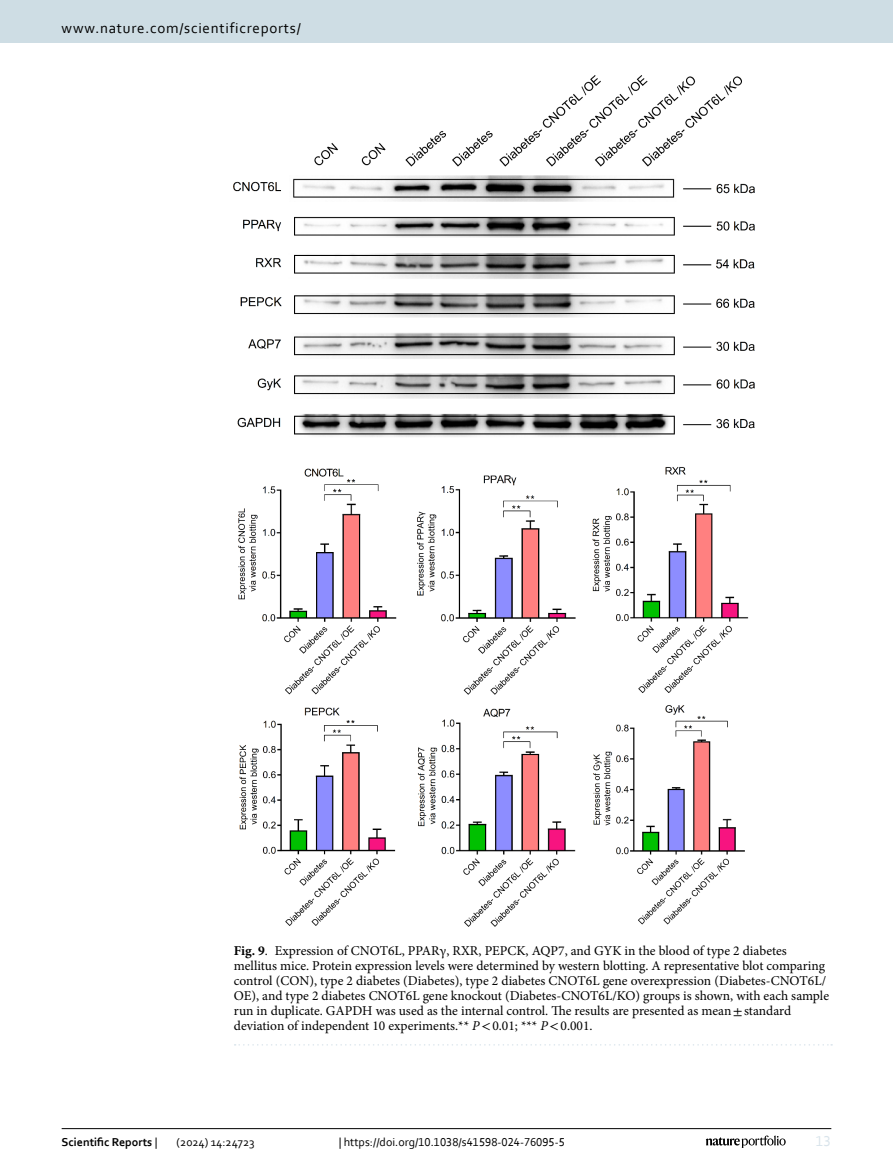
<style>
.page{position:relative;width:893px;height:1174px;background:#fff}
.page>*{position:absolute;margin:0;border:0;box-sizing:border-box;transform-origin:0 0}
.t1{font:15px "Corbel";letter-spacing:.05em;color:#000}
.t2{font:15px "Corbel";color:#d9e4eb}
.Figure_Caption{font:13.5px/15px "Minion Pro";color:#000}
.t3{font:12px "Corbel";color:#000}
.t4{font:700 12px "Corbel";color:#000}
.s1{font-weight:700}
.s2{font-family:"STIX"}
.s3{font-style:italic}
.s4{font-weight:400}
</style>
<div class="page">
<img style="left:234px;top:76px;width:520px;height:850px">
<svg style="left:235px;top:1044px;width:597px;height:1px"></svg>
<hr style="left:62px;top:1128px;width:769px;height:1px;background:#000">
<svg style="left:706px;top:1135px;width:80px;height:12px"></svg>
<div style="left:0;top:0;width:893px;height:43px;background:#cedde4"></div>
<p class="t1" style="left:62px;top:18px;width:241px">www.nature.com/scientificreports/</p>
<p class="Figure_Caption" style="left:234px;top:942px;width:597px"><span class="s1">Fig. 9</span>. Expression of CNOT6L, PPARγ, RXR, PEPCK, AQP7, and GYK in the blood of type 2 diabetes mellitus mice. Protein expression levels were determined by western blotting. A representative blot comparing control (CON), type 2 diabetes (Diabetes), type 2 diabetes CNOT6L gene overexpression (Diabetes-CNOT6L/ OE), and type 2 diabetes CNOT6L gene knockout (Diabetes-CNOT6L/KO) groups is shown, with each sample run in duplicate. GAPDH was used as the internal control. The results are presented as mean<span class="s2">±</span>standard deviation of independent 10 experiments.** <span class="s3">P</span><span class="s2">&lt;</span>0.01; *** <span class="s3">P</span><span class="s2">&lt;</span>0.001.</p>
<p class="t4" style="left:62px;top:1134px;width:97px">Scientific Reports <span class="s4">|</span></p>
<p class="t3" style="left:177px;top:1134px;width:80px">(2024) 14:24723</p>
<p class="t3" style="left:339px;top:1134px;width:228px">| https://doi.org/10.1038/s41598-024-76095-5</p>
<p class="t2" style="left:816px;top:1132px;width:17px">13</p>
</div>
